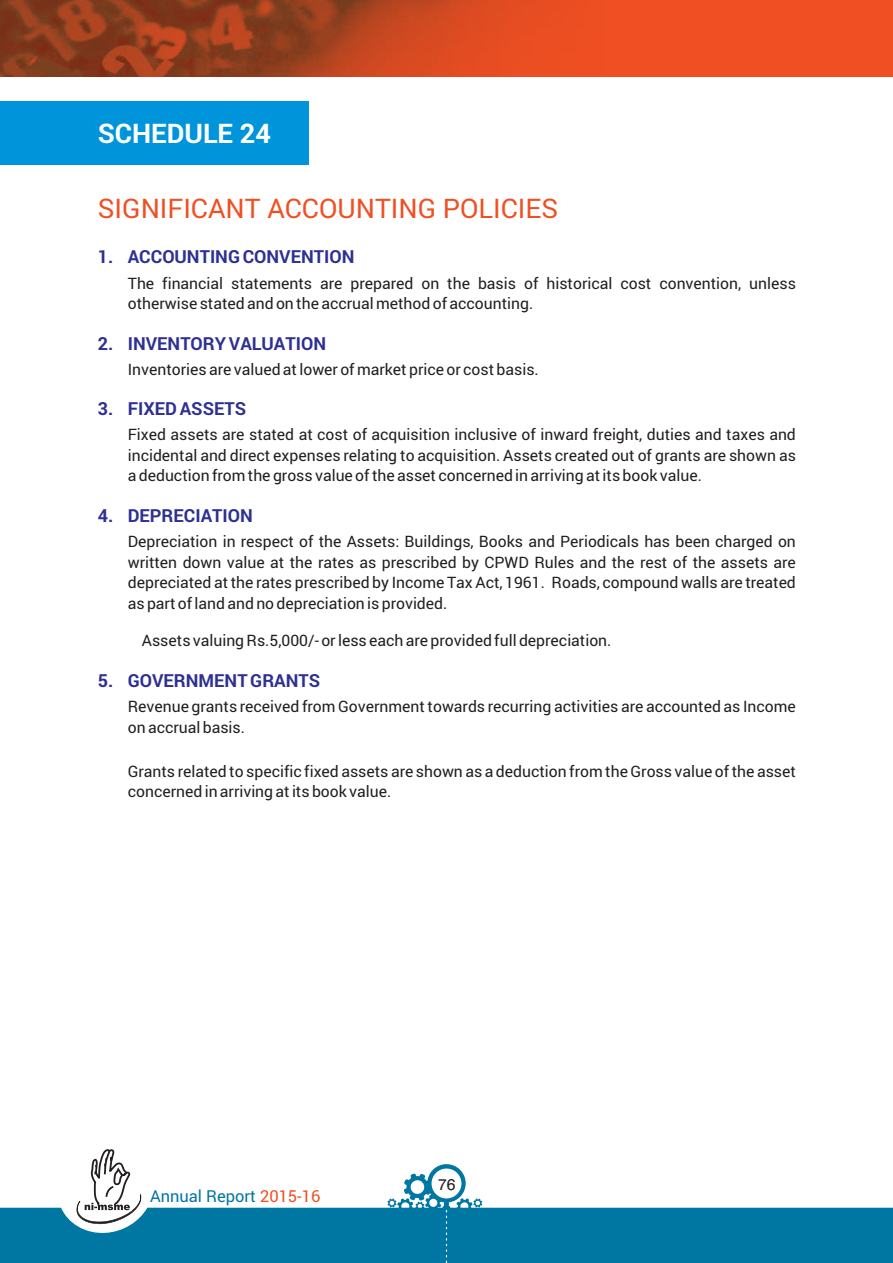
<style>
.page{position:relative;width:893px;height:1263px;background:#fff}
.page>*{position:absolute;margin:0;border:0;box-sizing:border-box;transform-origin:0 0}
.t1{font:27px "Roboto";color:#f04f23}
.t2{font:700 27px "Roboto";color:#fff}
.t3{font:700 18px "Roboto";color:#2e3092}
.t4{font:16.5px "Roboto";color:#0076a3}
.t5{font:15.75px/20.5px "Roboto";color:#231f20}
.t6{font:15.75px "Swiss 721 BT";color:#231f20}
.s1{color:#f04f23}
</style>
<div class="page">
<div style="left:0;top:0;width:893px;height:77px;background:#f04f23"></div>
<img style="left:0;top:0;width:536px;height:77px">
<div style="left:0;top:1208px;width:893px;height:55px;background:#0076a3"></div>
<svg style="left:76px;top:1149px;width:65px;height:76px"></svg>
<svg style="left:376px;top:1164px;width:118px;height:99px"></svg>
<div style="left:0;top:101px;width:309px;height:64px;background:#0095da"></div>
<h1 class="t2" style="left:98px;top:114px;width:175px">SCHEDULE 24</h1>
<h1 class="t1" style="left:98px;top:190px;width:462px">SIGNIFICANT ACCOUNTING POLICIES</h1>
<p class="t3" style="left:98px;top:244px;width:258px">1. ACCOUNTING CONVENTION</p>
<p class="t5" style="left:128px;top:272px;width:670px">The financial statements are prepared on the basis of historical cost convention, unless otherwise stated and on the accrual method of accounting.</p>
<p class="t3" style="left:98px;top:331px;width:230px">2. INVENTORY VALUATION</p>
<p class="t5" style="left:128px;top:358px;width:412px">Inventories are valued at lower of market price or cost basis.</p>
<p class="t3" style="left:98px;top:396px;width:150px">3. FIXED ASSETS</p>
<p class="t5" style="left:128px;top:424px;width:670px;text-align:justify">Fixed assets are stated at cost of acquisition inclusive of inward freight, duties and taxes and incidental and direct expenses relating to acquisition. Assets created out of grants are shown as a deduction from the gross value of the asset concerned in arriving at its book value.</p>
<p class="t3" style="left:98px;top:503px;width:156px">4. DEPRECIATION</p>
<p class="t5" style="left:128px;top:531px;width:670px;text-align:justify">Depreciation in respect of the Assets: Buildings, Books and Periodicals has been charged on written down value at the rates as prescribed by CPWD Rules and the rest of the assets are depreciated at the rates prescribed by Income Tax Act, 1961. Roads, compound walls are treated as part of land and no depreciation is provided.</p>
<p class="t5" style="left:142px;top:630px;width:471px">Assets valuing Rs.5,000/- or less each are provided full depreciation.</p>
<p class="t3" style="left:98px;top:668px;width:224px">5. GOVERNMENT GRANTS</p>
<p class="t5" style="left:128px;top:696px;width:670px">Revenue grants received from Government towards recurring activities are accounted as Income on accrual basis.</p>
<p class="t5" style="left:128px;top:760px;width:670px">Grants related to specific fixed assets are shown as a deduction from the Gross value of the asset concerned in arriving at its book value.</p>
<p class="t4" style="left:150px;top:1185px;width:172px">Annual Report <span class="s1">2015-16</span></p>
<p class="t6" style="left:438px;top:1178px;width:19px">76</p>
</div>
